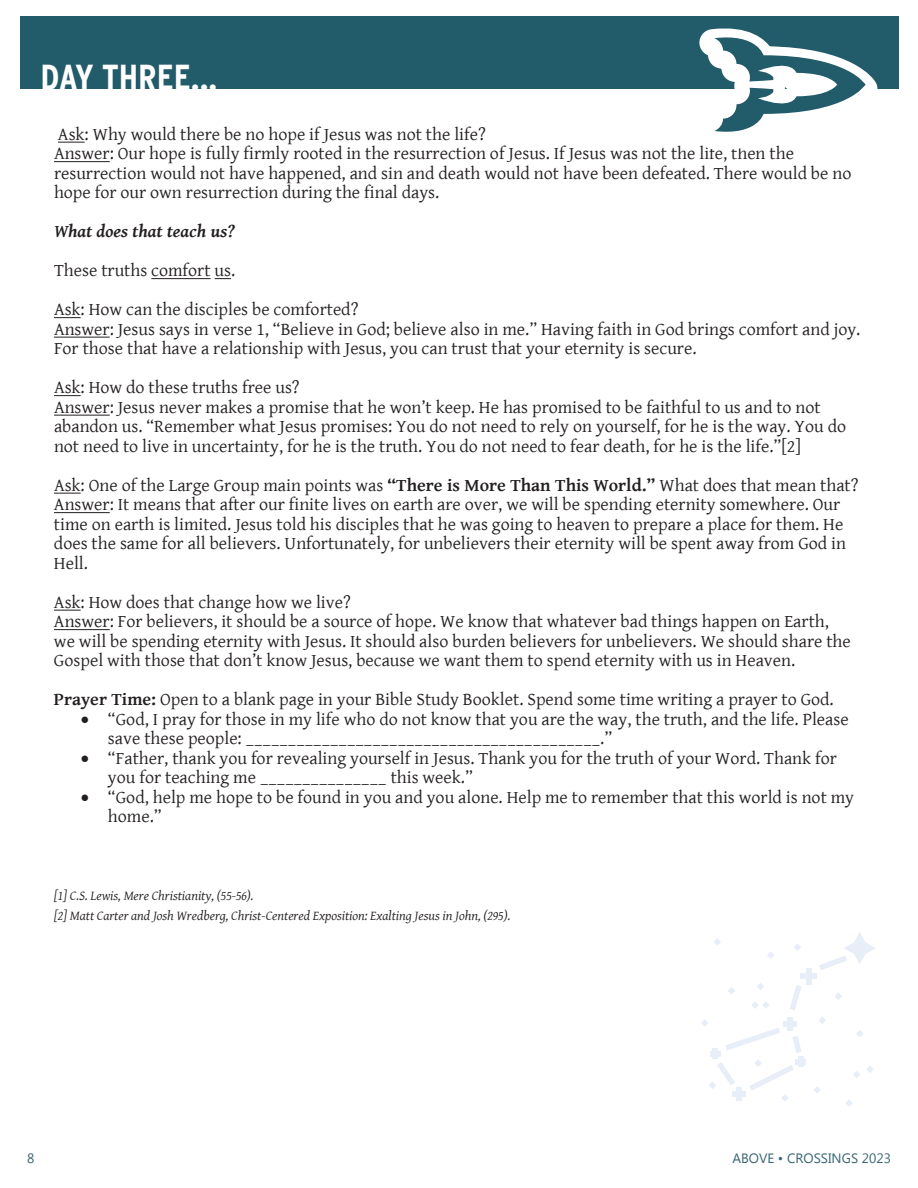
<style>
.page{position:relative;width:918px;height:1188px;background:#fff}
.page>*{position:absolute;margin:0;border:0;box-sizing:border-box;transform-origin:0 0}
.t1{font:700 condensed 36px "Interstate";color:#fff}
.t2{font:18px/19.5px "Gentium Basic";color:#231f20}
.t3{font:italic 700 18px "Gentium Basic";color:#231f20}
.t4{font:italic 13.5px/19.5px "Gentium Basic";color:#231f20}
.t5{font:13.5px "Microsoft Tai Le";color:#396573}
.s1{font-weight:700}
</style>
<div class="page">
<svg style="left:58px;top:142px;width:27px;height:1px"></svg>
<hr style="left:54px;top:161px;width:56px;height:1px;background:#231f20">
<hr style="left:151px;top:278px;width:60px;height:1px;background:#231f20">
<svg style="left:215px;top:278px;width:16px;height:1px"></svg>
<svg style="left:54px;top:317px;width:27px;height:1px"></svg>
<hr style="left:54px;top:337px;width:56px;height:1px;background:#231f20">
<svg style="left:54px;top:395px;width:27px;height:1px"></svg>
<hr style="left:54px;top:415px;width:56px;height:1px;background:#231f20">
<svg style="left:54px;top:493px;width:27px;height:1px"></svg>
<hr style="left:54px;top:512px;width:56px;height:1px;background:#231f20">
<svg style="left:54px;top:610px;width:27px;height:1px"></svg>
<hr style="left:54px;top:629px;width:56px;height:1px;background:#231f20">
<div style="left:20px;top:16px;width:878px;height:73px;background:#225b69"></div>
<svg style="left:706px;top:32px;width:165px;height:100px"></svg>
<svg style="left:794px;top:944px;width:7px;height:7px"></svg>
<svg style="left:767px;top:952px;width:7px;height:7px"></svg>
<svg style="left:714px;top:938px;width:7px;height:7px"></svg>
<svg style="left:846px;top:1100px;width:7px;height:7px"></svg>
<svg style="left:867px;top:1066px;width:7px;height:7px"></svg>
<svg style="left:853px;top:1071px;width:7px;height:7px"></svg>
<svg style="left:752px;top:1002px;width:17px;height:7px"></svg>
<svg style="left:757px;top:983px;width:7px;height:7px"></svg>
<svg style="left:701px;top:1019px;width:7px;height:8px"></svg>
<svg style="left:835px;top:993px;width:7px;height:7px"></svg>
<svg style="left:856px;top:1030px;width:7px;height:7px"></svg>
<svg style="left:819px;top:1017px;width:7px;height:7px"></svg>
<svg style="left:814px;top:1086px;width:6px;height:7px"></svg>
<svg style="left:728px;top:987px;width:7px;height:8px"></svg>
<div style="left:806px;top:968px;width:6px;height:16px;background:#e8eef8"></div>
<div style="left:801px;top:974px;width:16px;height:5px;background:#e8eef8"></div>
<div style="left:788px;top:1018px;width:5px;height:13px;background:#e8eef8"></div>
<div style="left:784px;top:1022px;width:13px;height:5px;background:#e8eef8"></div>
<div style="left:713px;top:1048px;width:5px;height:11px;background:#e8eef8"></div>
<div style="left:710px;top:1051px;width:11px;height:5px;background:#e8eef8"></div>
<div style="left:737px;top:1087px;width:5px;height:14px;background:#e8eef8"></div>
<div style="left:733px;top:1091px;width:13px;height:6px;background:#e8eef8"></div>
<div style="left:798px;top:1056px;width:6px;height:11px;background:#e8eef8"></div>
<div style="left:796px;top:1059px;width:10px;height:5px;background:#e8eef8"></div>
<svg style="left:819px;top:932px;width:57px;height:38px"></svg>
<svg style="left:790px;top:985px;width:11px;height:25px"></svg>
<svg style="left:726px;top:1028px;width:54px;height:22px"></svg>
<svg style="left:749px;top:1060px;width:45px;height:41px"></svg>
<svg style="left:792px;top:1036px;width:9px;height:17px"></svg>
<svg style="left:709px;top:1062px;width:26px;height:27px"></svg>
<h1 class="t1" style="left:40px;top:57px;width:179px">DAY THREE...</h1>
<p class="t2" style="left:54px;top:124px;width:799px">Ask: Why would there be no hope if Jesus was not the life?<br>Answer: Our hope is fully firmly rooted in the resurrection of Jesus. If Jesus was not the life, then the resurrection would not have happened, and sin and death would not have been defeated. There would be no hope for our own resurrection during the final days.</p>
<p class="t3" style="left:54px;top:218px;width:182px">What does that teach us?</p>
<p class="t2" style="left:54px;top:251px;width:306px;line-height:39px">These truths comfort us.<br>Ask: How can the disciples be comforted?</p>
<p class="t2" style="left:54px;top:319px;width:808px">Answer: Jesus says in verse 1, “Believe in God; believe also in me.” Having faith in God brings comfort and joy.<br>For those that have a relationship with Jesus, you can trust that your eternity is secure.</p>
<p class="t2" style="left:54px;top:377px;width:794px">Ask: How do these truths free us?<br>Answer: Jesus never makes a promise that he won’t keep. He has promised to be faithful to us and to not abandon us. “Remember what Jesus promises: You do not need to rely on yourself, for he is the way. You do not need to live in uncertainty, for he is the truth. You do not need to fear death, for he is the life.”[2]</p>
<p class="t2" style="left:54px;top:475px;width:806px">Ask: One of the Large Group main points was <span class="s1">“There is More Than This World.”</span> What does that mean that?<br>Answer: It means that after our finite lives on earth are over, we will be spending eternity somewhere. Our time on earth is limited. Jesus told his disciples that he was going to heaven to prepare a place for them. He does the same for all believers. Unfortunately, for unbelievers their eternity will be spent away from God in Hell.</p>
<p class="t2" style="left:54px;top:592px;width:798px">Ask: How does that change how we live?<br>Answer: For believers, it should be a source of hope. We know that whatever bad things happen on Earth, we will be spending eternity with Jesus. It should also burden believers for unbelievers. We should share the Gospel with those that don’t know Jesus, because we want them to spend eternity with us in Heaven.</p>
<p class="t2" style="left:54px;top:689px;width:781px"><span class="s1">Prayer Time:</span> Open to a blank page in your Bible Study Booklet. Spend some time writing a prayer to God.</p>
<p class="t2" style="left:108px;top:709px;width:742px;text-indent:-27px">• “God, I pray for those in my life who do not know that you are the way, the truth, and the life. Please save these people: __________________________________________.”</p>
<p class="t2" style="left:108px;top:748px;width:730px;text-indent:-27px">• “Father, thank you for revealing yourself in Jesus. Thank you for the truth of your Word. Thank for you for teaching me _______________ this week.”</p>
<p class="t2" style="left:108px;top:787px;width:748px;text-indent:-27px">• “God, help me hope to be found in you and you alone. Help me to remember that this world is not my home.”</p>
<p class="t4" style="left:54px;top:886px;width:458px">[1] C.S. Lewis, Mere Christianity, (55-56).<br>[2] Matt Carter and Josh Wredberg, Christ-Centered Exposition: Exalting Jesus in John, (295).</p>
<p class="t5" style="left:27px;top:1150px;width:9px">8</p>
<p class="t5" style="left:732px;top:1150px;width:160px">ABOVE • CROSSINGS 2023</p>
</div>
